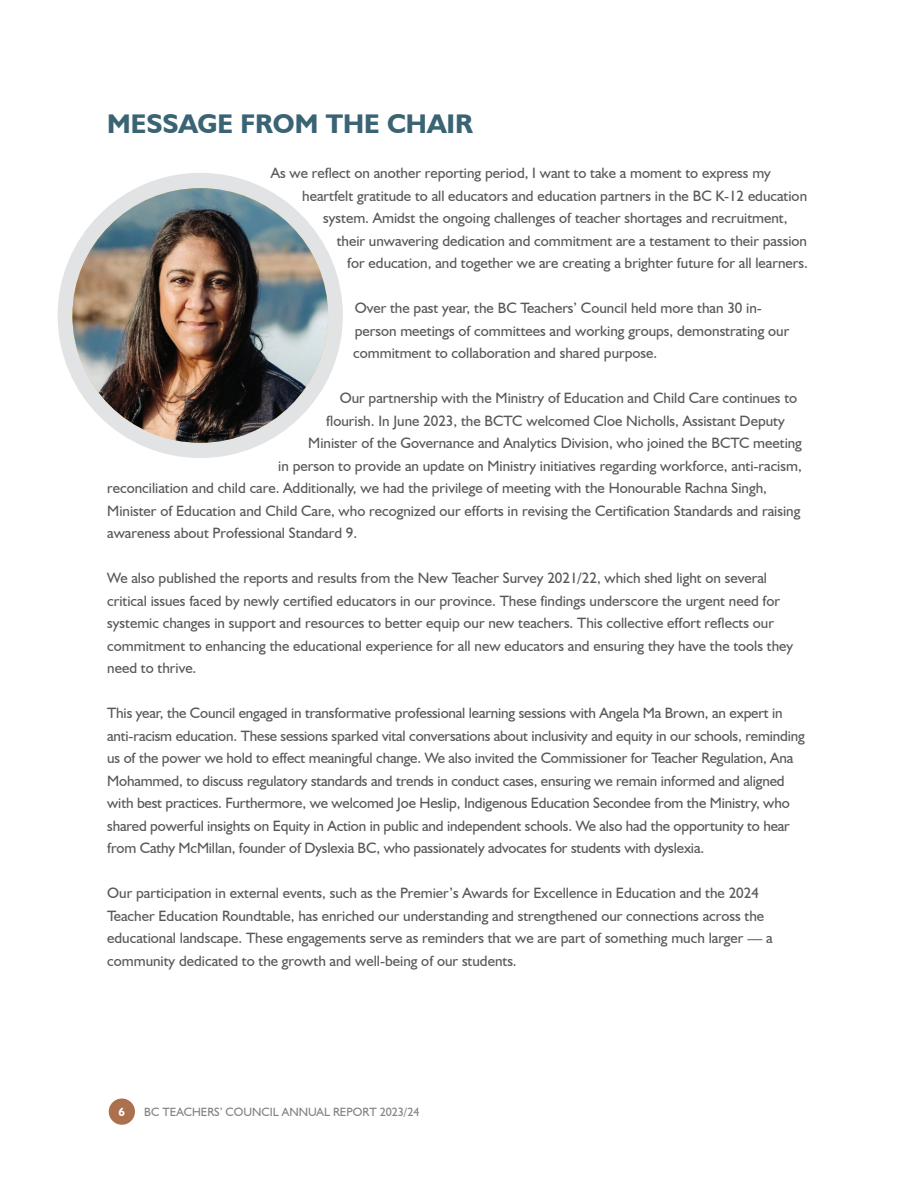
<style>
.page{position:relative;width:918px;height:1188px;background:#fff}
.page>*{position:absolute;margin:0;border:0;box-sizing:border-box;transform-origin:0 0}
.t1{font:700 27px "Humanist 521 BT";color:#3a6373}
.t2{font:15px/22.5px "Humanist 521 BT";color:#57585a}
.t3{font:12px "Humanist 521 BT";color:#808285}
.t4{font:700 12px "Humanist 521 BT";color:#fff}
</style>
<div class="page">
<div style="left:109px;top:1099px;width:26px;height:26px;background:#ab704e;border-radius:50%"></div>
<div style="left:58px;top:173px;width:285px;height:285px;background:#e2e3e5;border-radius:50%"></div>
<img style="left:72px;top:188px;width:256px;height:255px">
<h1 class="t1" style="left:107px;top:107px;width:367px">MESSAGE FROM THE CHAIR</h1>
<p class="t2" style="left:271px;top:161px;width:502px">As we reflect on another reporting period, I want to take a moment to express my</p>
<p class="t2" style="left:302px;top:184px;width:506px">heartfelt gratitude to all educators and education partners in the BC K-12 education</p>
<p class="t2" style="left:323px;top:206px;width:466px">system. Amidst the ongoing challenges of teacher shortages and recruitment,</p>
<p class="t2" style="left:337px;top:229px;width:472px">their unwavering dedication and commitment are a testament to their passion</p>
<p class="t2" style="left:347px;top:251px;width:462px">for education, and together we are creating a brighter future for all learners.</p>
<p class="t2" style="left:353px;top:296px;width:438px">Over the past year, the BC Teachers’ Council held more than 30 in&shy;person meetings of committees and working groups, demonstrating our commitment to collaboration and shared purpose.</p>
<p class="t2" style="left:340px;top:386px;width:459px">Our partnership with the Ministry of Education and Child Care continues to</p>
<p class="t2" style="left:326px;top:409px;width:460px">flourish. In June 2023, the BCTC welcomed Cloe Nicholls, Assistant Deputy</p>
<p class="t2" style="left:308px;top:431px;width:495px">Minister of the Governance and Analytics Division, who joined the BCTC meeting</p>
<p class="t2" style="left:278px;top:454px;width:525px">in person to provide an update on Ministry initiatives regarding workforce, anti-racism,</p>
<p class="t2" style="left:107px;top:476px;width:661px">reconciliation and child care. Additionally, we had the privilege of meeting with the Honourable Rachna Singh,</p>
<p class="t2" style="left:107px;top:499px;width:695px">Minister of Education and Child Care, who recognized our efforts in revising the Certification Standards and raising</p>
<p class="t2" style="left:107px;top:521px;width:252px">awareness about Professional Standard 9.</p>
<p class="t2" style="left:107px;top:566px;width:687px">We also published the reports and results from the New Teacher Survey 2021/22, which shed light on several critical issues faced by newly certified educators in our province. These findings underscore the urgent need for systemic changes in support and resources to better equip our new teachers. This collective effort reflects our commitment to enhancing the educational experience for all new educators and ensuring they have the tools they need to thrive.</p>
<p class="t2" style="left:107px;top:701px;width:699px">This year, the Council engaged in transformative professional learning sessions with Angela Ma Brown, an expert in anti-racism education. These sessions sparked vital conversations about inclusivity and equity in our schools, reminding us of the power we hold to effect meaningful change. We also invited the Commissioner for Teacher Regulation, Ana Mohammed, to discuss regulatory standards and trends in conduct cases, ensuring we remain informed and aligned with best practices. Furthermore, we welcomed Joe Heslip, Indigenous Education Secondee from the Ministry, who shared powerful insights on Equity in Action in public and independent schools. We also had the opportunity to hear from Cathy McMillan, founder of Dyslexia BC, who passionately advocates for students with dyslexia.</p>
<p class="t2" style="left:107px;top:881px;width:667px">Our participation in external events, such as the Premier’s Awards for Excellence in Education and the 2024<br>Teacher Education Roundtable, has enriched our understanding and strengthened our connections across the educational landscape. These engagements serve as reminders that we are part of something much larger — a community dedicated to the growth and well-being of our students.</p>
<p class="t4" style="left:119px;top:1104px;width:8px">6</p>
<p class="t3" style="left:144px;top:1105px;width:277px">BC TEACHERS’ COUNCIL ANNUAL REPORT 2023/24</p>
</div>
